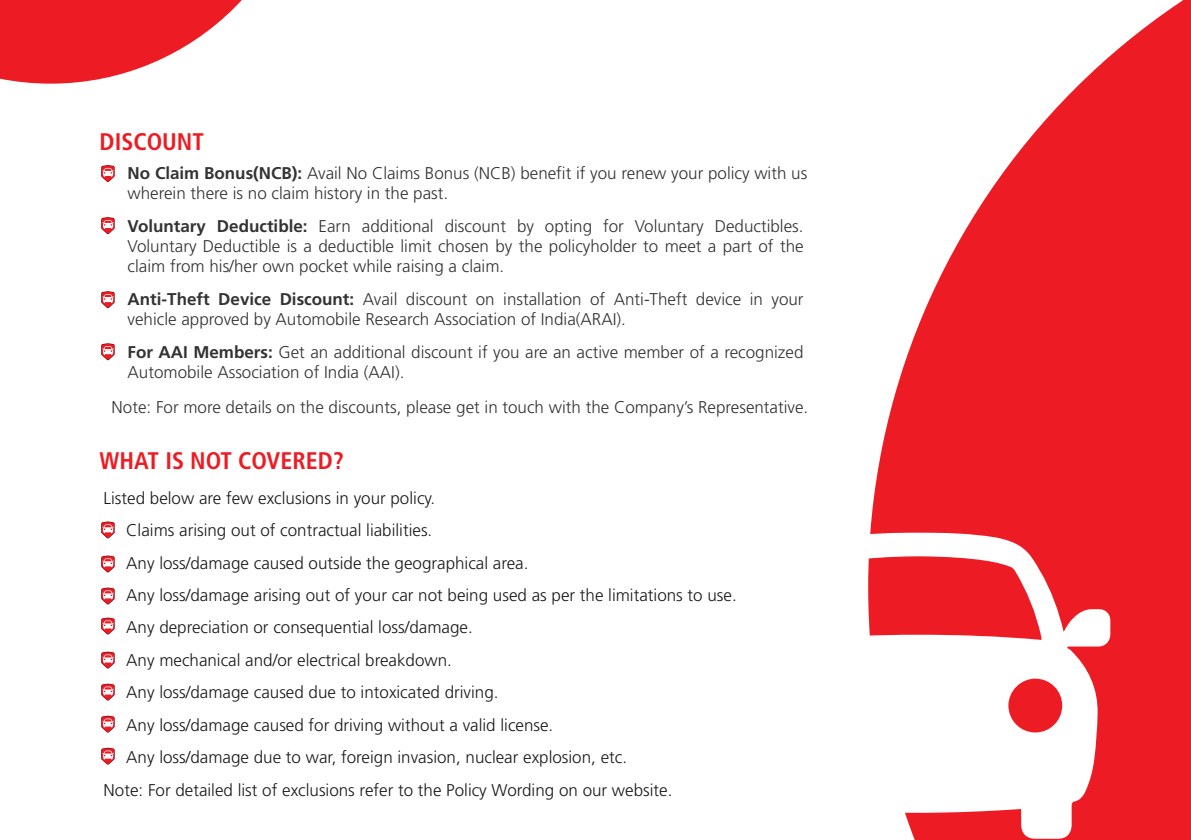
<style>
.page{position:relative;width:1191px;height:840px;background:#fff}
.page>*{position:absolute;margin:0;border:0;box-sizing:border-box;transform-origin:0 0}
.t1{font:700 condensed 24px "Frutiger";color:#ed1c24}
.t2{font:300 17px/20.4px "Frutiger";color:#333}
.t3{font:300 17px "Frutiger";color:#1a1a1a}
.s1{font-weight:700}
</style>
<div class="page">
<svg style="left:870px;top:0;width:321px;height:839px;fill:#ed1c24"></svg>
<svg style="left:868px;top:532px;width:242px;height:306px"></svg>
<svg style="left:0;top:0;width:242px;height:84px"></svg>
<svg style="left:101px;top:165px;width:14px;height:17px"></svg>
<svg style="left:101px;top:217px;width:14px;height:17px"></svg>
<svg style="left:101px;top:291px;width:14px;height:18px"></svg>
<svg style="left:101px;top:343px;width:14px;height:18px"></svg>
<svg style="left:101px;top:521px;width:14px;height:18px"></svg>
<svg style="left:101px;top:555px;width:14px;height:18px"></svg>
<svg style="left:101px;top:587px;width:14px;height:18px"></svg>
<svg style="left:101px;top:617px;width:14px;height:18px"></svg>
<svg style="left:101px;top:651px;width:14px;height:18px"></svg>
<svg style="left:101px;top:683px;width:14px;height:18px"></svg>
<svg style="left:101px;top:715px;width:14px;height:18px"></svg>
<svg style="left:101px;top:747px;width:14px;height:18px"></svg>
<h1 class="t1" style="left:100px;top:127px;width:106px">DISCOUNT</h1>
<p class="t2" style="left:128px;top:163px;width:681px"><span class="s1">No Claim Bonus(NCB):</span> Avail No Claims Bonus (NCB) benefit if you renew your policy with us wherein there is no claim history in the past.</p>
<p class="t2" style="left:128px;top:215px;width:677px;text-align:justify"><span class="s1">Voluntary Deductible:</span> Earn additional discount by opting for Voluntary Deductibles.<br>Voluntary Deductible is a deductible limit chosen by the policyholder to meet a part of the claim from his/her own pocket while raising a claim.</p>
<p class="t2" style="left:128px;top:289px;width:677px"><span class="s1">Anti-Theft Device Discount:</span> Avail discount on installation of Anti-Theft device in your vehicle approved by Automobile Research Association of India(ARAI).</p>
<p class="t2" style="left:128px;top:341px;width:677px"><span class="s1">For AAI Members:</span> Get an additional discount if you are an active member of a recognized<br>Automobile Association of India (AAI).</p>
<p class="t2" style="left:112px;top:396px;width:698px">Note: For more details on the discounts, please get in touch with the Company’s Representative.</p>
<h1 class="t1" style="left:100px;top:445px;width:246px">WHAT IS NOT COVERED?</h1>
<p class="t3" style="left:104px;top:488px;width:333px">Listed below are few exclusions in your policy.</p>
<p class="t3" style="left:126px;top:520px;width:308px">Claims arising out of contractual liabilities.</p>
<p class="t3" style="left:126px;top:552px;width:404px">Any loss/damage caused outside the geographical area.</p>
<p class="t3" style="left:126px;top:585px;width:612px">Any loss/damage arising out of your car not being used as per the limitations to use.</p>
<p class="t3" style="left:126px;top:617px;width:348px">Any depreciation or consequential loss/damage.</p>
<p class="t3" style="left:126px;top:650px;width:327px">Any mechanical and/or electrical breakdown.</p>
<p class="t3" style="left:126px;top:682px;width:374px">Any loss/damage caused due to intoxicated driving.</p>
<p class="t3" style="left:126px;top:714px;width:428px">Any loss/damage caused for driving without a valid license.</p>
<p class="t3" style="left:126px;top:747px;width:502px">Any loss/damage due to war, foreign invasion, nuclear explosion, etc.</p>
<p class="t3" style="left:104px;top:779px;width:570px">Note: For detailed list of exclusions refer to the Policy Wording on our website.</p>
</div>
